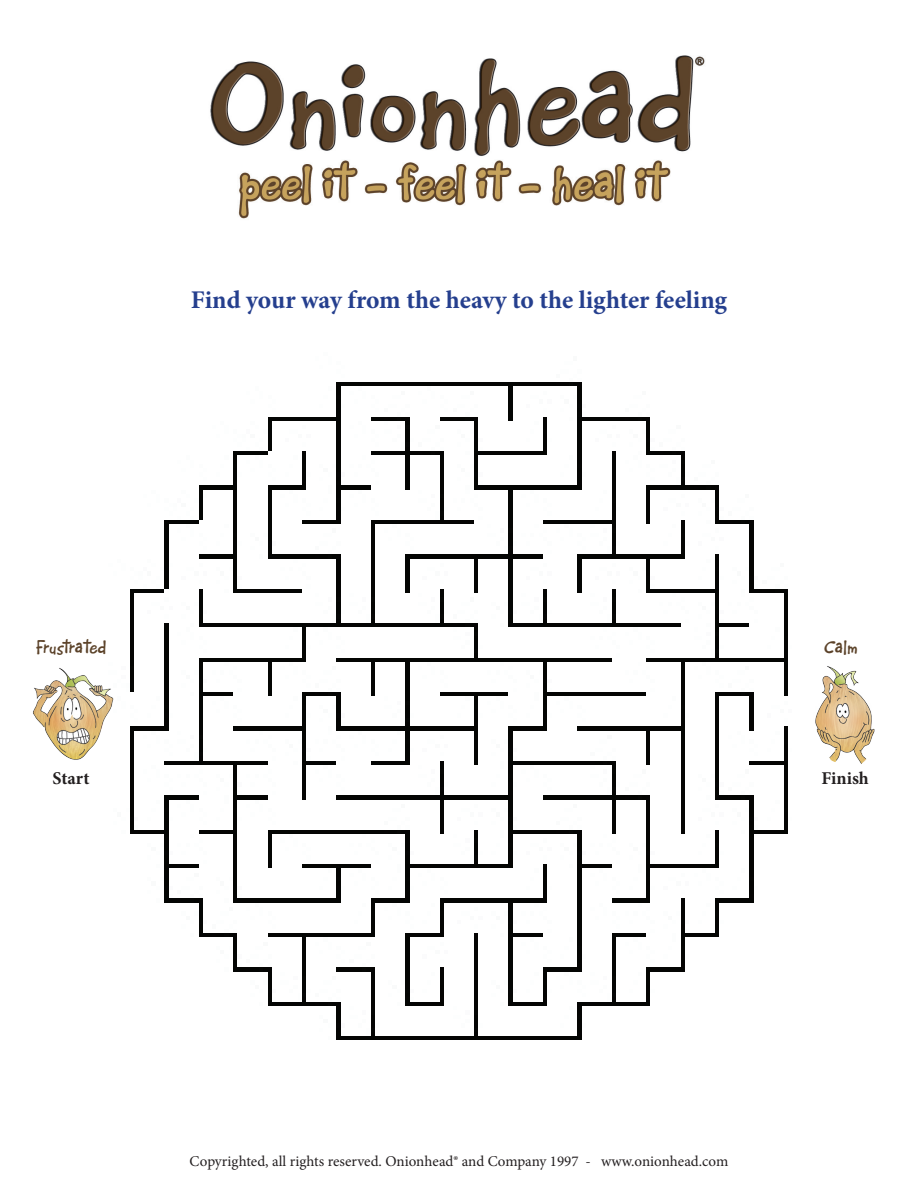
<style>
.page{position:relative;width:918px;height:1188px;background:#fff}
.page>*{position:absolute;margin:0;border:0;box-sizing:border-box;transform-origin:0 0}
.t1{font:700 25.5px "Minion Pro";color:#253f8e}
.t2{font:800 18px "CAC Norm";color:#5c432a}
.t3{font:700 18px "Minion Pro";color:#231f20}
.t4{font:15px "Minion Pro";color:#231f20}
</style>
<div class="page">
<img style="left:130px;top:382px;width:658px;height:658px">
<img style="left:210px;top:55px;width:495px;height:164px">
<img style="left:33px;top:668px;width:81px;height:92px">
<img style="left:815px;top:666px;width:60px;height:98px">
<h1 class="t1" style="left:191px;top:282px;width:538px">Find your way from the heavy to the lighter feeling</h1>
<p class="t2" style="left:36px;top:636px;width:72px">Frustrated</p>
<p class="t2" style="left:824px;top:636px;width:35px">Calm</p>
<p class="t3" style="left:53px;top:766px;width:38px">Start</p>
<p class="t3" style="left:822px;top:766px;width:49px">Finish</p>
<p class="t4" style="left:190px;top:1152px;width:540px">Copyrighted, all rights reserved. Onionhead® and Company 1997 - www.onionhead.com</p>
</div>
